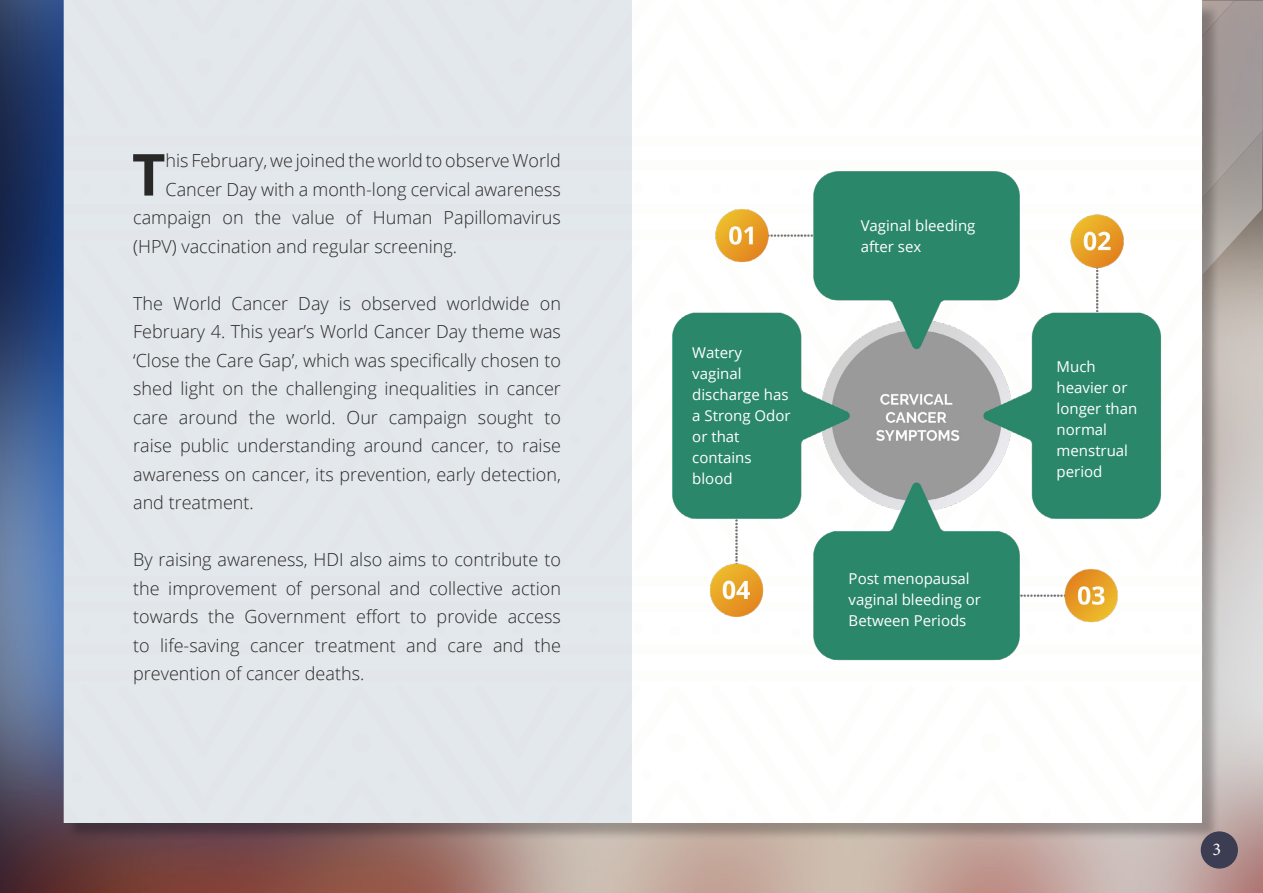
<style>
.page{position:relative;width:1263px;height:893px;background:#fff}
.page>*{position:absolute;margin:0;border:0;box-sizing:border-box;transform-origin:0 0}
.t1{font:700 57.9px "Open Sans";color:#282827}
.t2{font:300 18px/28.5px "Open Sans";color:#282827;text-align:justify}
.t3{font:18px "Minion Pro";color:#fff}
.t4{font:15px/21px "Open Sans";color:#fff}
</style>
<div class="page">
<img style="left:0;top:0;width:1263px;height:893px">
<svg style="left:1220px;top:286px;width:43px;height:93px;background:#c7bfb9"></svg>
<svg style="left:1202px;top:0;width:61px;height:286px;background:#a39b97"></svg>
<div style="left:66px;top:3px;width:1154px;height:839px;background:#000;opacity:.25"></div>
<svg style="left:631px;top:0;width:571px;height:146px"></svg>
<svg style="left:631px;top:671px;width:571px;height:151px"></svg>
<div style="left:63px;top:0;width:568px;height:823px;background:#e3e8ed"></div>
<img style="left:631px;top:108px;width:569px;height:642px">
<div style="left:1201px;top:831px;width:37px;height:38px;background:#3c3d53;border-radius:50%"></div>
<h1 class="t1" style="left:132px;top:134px;width:35px">T</h1>
<p class="t2" style="left:166px;top:146px;width:397px">his February, we joined the world to observe World</p>
<p class="t2" style="left:166px;top:174px;width:397px">Cancer Day with a month-long cervical awareness</p>
<p class="t2" style="left:133px;top:203px;width:429px">campaign on the value of Human Papillomavirus</p>
<p class="t2" style="left:133px;top:231px;width:325px">(HPV) vaccination and regular screening.</p>
<p class="t2" style="left:133px;top:288px;width:429px">The World Cancer Day is observed worldwide on February 4. This year’s World Cancer Day theme was ‘Close the Care Gap’, which was specifically chosen to shed light on the challenging inequalities in cancer care around the world. Our campaign sought to raise public understanding around cancer, to raise awareness on cancer, its prevention, early detection, and treatment.</p>
<p class="t2" style="left:133px;top:545px;width:429px">By raising awareness, HDI also aims to contribute to the improvement of personal and collective action towards the Government effort to provide access to life-saving cancer treatment and care and the prevention of cancer deaths.</p>
<p class="t4" style="left:692px;top:342px;width:100px">Watery vaginal discharge has a Strong Odor or that contains blood</p>
<p class="t4" style="left:861px;top:214px;width:116px">Vaginal bleeding after sex</p>
<p class="t4" style="left:849px;top:568px;width:134px">Post menopausal vaginal bleeding or<br>Between Periods</p>
<p class="t4" style="left:1056px;top:356px;width:82px">Much heavier or longer than normal menstrual period</p>
<p class="t3" style="left:1212px;top:837px;width:10px">3</p>
</div>
